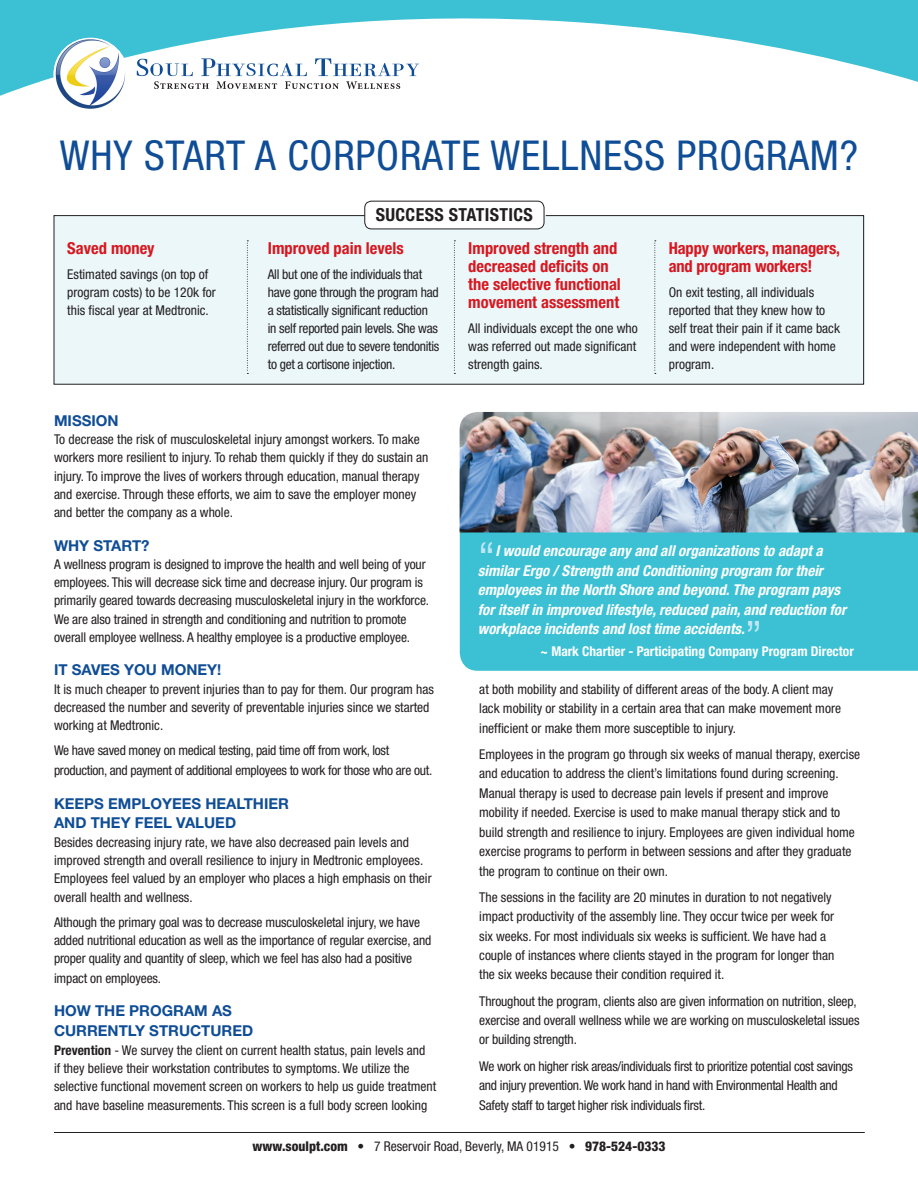
<style>
.page{position:relative;width:918px;height:1188px;background:#fff}
.page>*{position:absolute;margin:0;border:0;box-sizing:border-box;transform-origin:0 0}
.t1{font:condensed 43.5px "Helvetica Neue LT Std";color:#c1e7f4}
.t2{font:condensed 41.25px "Helvetica Neue LT Std";letter-spacing:.02em;color:#0f4d96}
.t3{font:700 condensed 18px "Helvetica Neue LT Std";letter-spacing:.02em;color:#231f20}
.t4{font:700 condensed 16.5px/18px "Helvetica Neue LT Std";color:#d7171f}
.t5{font:italic 700 condensed 15px/19.5px "Helvetica Neue LT Std";color:#fff}
.t6{font:700 15px/19.8px "Helvetica Neue LT Std";color:#0f4d96}
.t7{font:condensed 13.5px/18.3px "Helvetica Neue LT Std";color:#231f20}
.t8{font:condensed 13.5px/18px "Helvetica Neue LT Std";letter-spacing:-.02em;color:#231f20}
.t9{font:700 condensed 13.5px "Helvetica Neue LT Std";color:#fff}
.s1{font-weight:700}
.s2{font-weight:800}
</style>
<div class="page">
<svg style="left:0;top:0;width:918px;height:96px"></svg>
<img style="left:54px;top:38px;width:74px;height:71px">
<svg style="left:137px;top:58px;width:282px;height:31px"></svg>
<hr style="left:54px;top:1132px;width:811px;height:1px;background:#231f20">
<div style="left:460px;top:532px;width:458px;height:139px;background:#3cc1d4"></div>
<img style="left:460px;top:412px;width:458px;height:120px">
<div style="left:53px;top:215px;width:811px;height:170px;background:#ecf7fa"></div>
<div style="left:365px;top:201px;width:179px;height:28px;background:#fff;border-radius:7px"></div>
<div style="left:364px;top:201px;width:180px;height:28px;border:1px solid #231f20;border-radius:7px"></div>
<p class="t2" style="left:60px;top:132px;width:800px">WHY START A CORPORATE WELLNESS PROGRAM?</p>
<p class="t4" style="left:67px;top:239px;width:89px">Saved money</p>
<p class="t7" style="left:67px;top:265px;width:150px">Estimated savings (on top of program costs) to be 120k for this fiscal year at Medtronic.</p>
<p class="t3" style="left:376px;top:204px;width:159px">SUCCESS STATISTICS</p>
<p class="t4" style="left:268px;top:239px;width:137px">Improved pain levels</p>
<p class="t8" style="left:268px;top:265px;width:173px">All but one of the individuals that have gone through the program had a statistically significant reduction in self reported pain levels. She was referred out due to severe tendonitis to get a cortisone injection.</p>
<p class="t4" style="left:468px;top:239px;width:154px">Improved strength and decreased deficits on the selective functional movement assessment</p>
<p class="t7" style="left:468px;top:319px;width:171px;text-align:justify">All individuals except the one who was referred out made significant strength gains.</p>
<p class="t4" style="left:669px;top:239px;width:173px">Happy workers, managers, and program workers!</p>
<p class="t7" style="left:669px;top:283px;width:173px">On exit testing, all individuals reported that they knew how to self treat their pain if it came back and were independent with home program.</p>
<p class="t6" style="left:54px;top:410px;width:66px">MISSION</p>
<p class="t7" style="left:54px;top:430px;width:376px">To decrease the risk of musculoskeletal injury amongst workers. To make workers more resilient to injury. To rehab them quickly if they do sustain an injury. To improve the lives of workers through education, manual therapy and exercise. Through these efforts, we aim to save the employer money and better the company as a whole.</p>
<p class="t6" style="left:54px;top:535px;width:97px">WHY START?</p>
<p class="t7" style="left:54px;top:555px;width:377px">A wellness program is designed to improve the health and well being of your employees. This will decrease sick time and decrease injury. Our program is primarily geared towards decreasing musculoskeletal injury in the workforce.<br>We are also trained in strength and conditioning and nutrition to promote overall employee wellness. A healthy employee is a productive employee.</p>
<p class="t6" style="left:54px;top:660px;width:169px">IT SAVES YOU MONEY!</p>
<p class="t7" style="left:54px;top:680px;width:382px">It is much cheaper to prevent injuries than to pay for them. Our program has decreased the number and severity of preventable injuries since we started working at Medtronic.</p>
<p class="t8" style="left:54px;top:741px;width:380px;line-height:19.8px">We have saved money on medical testing, paid time off from work, lost production, and payment of additional employees to work for those who are out.</p>
<p class="t6" style="left:54px;top:793px;width:237px">KEEPS EMPLOYEES HEALTHIER<br>AND THEY FEEL VALUED</p>
<p class="t7" style="left:54px;top:833px;width:379px">Besides decreasing injury rate, we have also decreased pain levels and improved strength and overall resilience to injury in Medtronic employees.<br>Employees feel valued by an employer who places a high emphasis on their overall health and wellness.</p>
<p class="t7" style="left:54px;top:913px;width:379px">Although the primary goal was to decrease musculoskeletal injury, we have added nutritional education as well as the importance of regular exercise, and proper quality and quantity of sleep, which we feel has also had a positive</p>
<p class="t7" style="left:54px;top:969px;width:109px">impact on employees.</p>
<p class="t6" style="left:54px;top:1001px;width:201px">HOW THE PROGRAM AS<br>CURRENTLY STRUCTURED</p>
<p class="t7" style="left:54px;top:1041px;width:384px"><span class="s1">Prevention</span> - We survey the client on current health status, pain levels and<br>if they believe their workstation contributes to symptoms. We utilize the selective functional movement screen on workers to help us guide treatment and have baseline measurements. This screen is a full body screen looking</p>
<p class="t1" style="left:478px;top:532px;width:19px">“</p>
<p class="t5" style="left:478px;top:541px;width:370px;text-indent:18px">I would encourage any and all organizations to adapt a similar Ergo / Strength and Conditioning program for their employees in the North Shore and beyond. The program pays for itself in improved lifestyle, reduced pain, and reduction for workplace incidents and lost time accidents.</p>
<p class="t9" style="left:540px;top:643px;width:315px">~ Mark Chartier - Participating Company Program Director</p>
<p class="t1" style="left:745px;top:612px;width:19px">”</p>
<p class="t7" style="left:479px;top:679px;width:363px;line-height:19.5px">at both mobility and stability of different areas of the body. A client may lack mobility or stability in a certain area that can make movement more inefficient or make them more susceptible to injury.</p>
<p class="t7" style="left:479px;top:744px;width:382px;line-height:19.5px">Employees in the program go through six weeks of manual therapy, exercise and education to address the client’s limitations found during screening.<br>Manual therapy is used to decrease pain levels if present and improve mobility if needed. Exercise is used to make manual therapy stick and to build strength and resilience to injury. Employees are given individual home exercise programs to perform in between sessions and after they graduate the program to continue on their own.</p>
<p class="t7" style="left:479px;top:887px;width:357px;line-height:19.5px">The sessions in the facility are 20 minutes in duration to not negatively impact productivity of the assembly line. They occur twice per week for six weeks. For most individuals six weeks is sufficient. We have had a couple of instances where clients stayed in the program for longer than the six weeks because their condition required it.</p>
<p class="t7" style="left:479px;top:991px;width:382px;line-height:19.5px">Throughout the program, clients also are given information on nutrition, sleep, exercise and overall wellness while we are working on musculoskeletal issues or building strength.</p>
<p class="t8" style="left:479px;top:1056px;width:375px;line-height:19.5px">We work on higher risk areas/individuals first to prioritize potential cost savings and injury prevention. We work hand in hand with Environmental Health and<br>Safety staff to target higher risk individuals first.</p>
<p class="t7" style="left:253px;top:1137px;width:414px"><span class="s2">www.soulpt.com</span> • 7 Reservoir Road, Beverly, MA 01915 • <span class="s2">978-524-0333</span></p>
</div>
